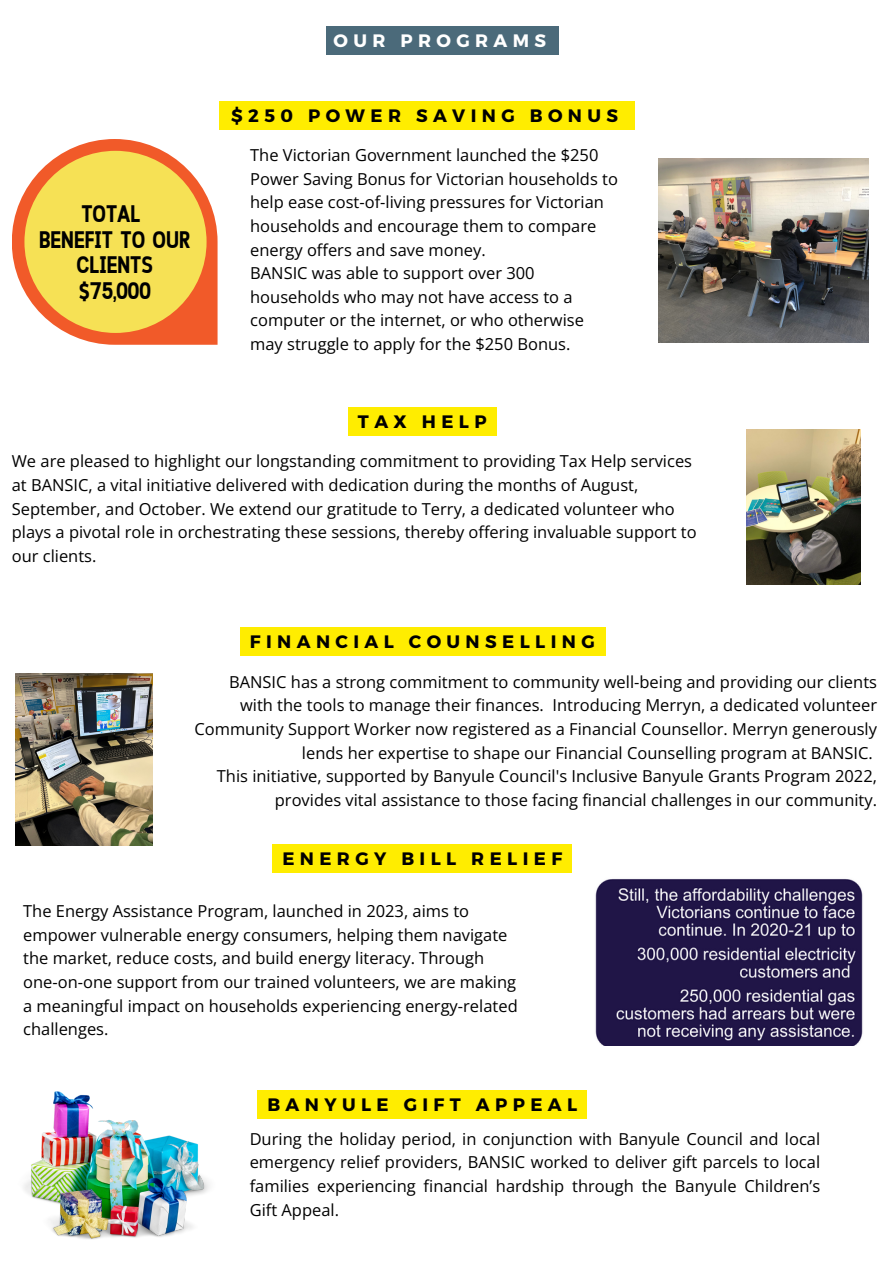
<style>
.page{position:relative;width:893px;height:1264px;background:#fff}
.page>*{position:absolute;margin:0;border:0;box-sizing:border-box;transform-origin:0 0}
.t1{font:700 23.85px/25.5px "Cloud Cond";color:#000;text-align:center}
.t2{font:700 18px "Montserrat";letter-spacing:.3em;color:#000}
.t3{font:700 18px "Montserrat";letter-spacing:.3em;color:#fff}
.t4{font:16.5px/23.5px "Open Sans";color:#000}
</style>
<div class="page">
<img style="left:15px;top:673px;width:137px;height:172px">
<div style="left:240px;top:627px;width:365px;height:29px;background:#ffed00"></div>
<img style="left:595px;top:879px;width:268px;height:166px">
<div style="left:272px;top:844px;width:299px;height:29px;background:#ffed00"></div>
<img style="left:746px;top:429px;width:114px;height:155px">
<div style="left:348px;top:407px;width:149px;height:29px;background:#ffed00"></div>
<img style="left:24px;top:1091px;width:186px;height:148px">
<div style="left:257px;top:1090px;width:330px;height:29px;background:#ffed00"></div>
<div style="left:326px;top:27px;width:233px;height:28px;background:#4b6a7a"></div>
<svg style="left:12px;top:139px;width:205px;height:206px"></svg>
<div style="left:24px;top:151px;width:182px;height:182px;background:#f6e155;border-radius:50%"></div>
<img style="left:658px;top:158px;width:210px;height:185px">
<div style="left:218px;top:101px;width:416px;height:29px;background:#ffed00"></div>
<p class="t1" style="left:81px;top:203px;width:61px">TOTAL</p>
<p class="t1" style="left:39px;top:229px;width:153px">BENEFIT TO OUR<br>CLIENTS</p>
<p class="t1" style="left:78px;top:280px;width:74px">$75,000</p>
<p class="t3" style="left:333px;top:29px;width:214px">OUR PROGRAMS</p>
<p class="t2" style="left:231px;top:104px;width:388px">$250 POWER SAVING BONUS</p>
<p class="t4" style="left:250px;top:143px;width:369px">The Victorian Government launched the $250<br>Power Saving Bonus for Victorian households to help ease cost-of-living pressures for Victorian households and encourage them to compare energy offers and save money.</p>
<p class="t4" style="left:250px;top:261px;width:335px">BANSIC was able to support over 300 households who may not have access to a computer or the internet, or who otherwise may struggle to apply for the $250 Bonus.</p>
<p class="t2" style="left:358px;top:409px;width:130px">TAX HELP</p>
<p class="t4" style="left:12px;top:449px;width:686px">We are pleased to highlight our longstanding commitment to providing Tax Help services at BANSIC, a vital initiative delivered with dedication during the months of August, September, and October. We extend our gratitude to Terry, a dedicated volunteer who plays a pivotal role in orchestrating these sessions, thereby offering invaluable support to our clients.</p>
<p class="t2" style="left:250px;top:630px;width:346px">FINANCIAL COUNSELLING</p>
<p class="t4" style="left:194px;top:669px;width:684px;text-align:right">BANSIC has a strong commitment to community well-being and providing our clients with the tools to manage their finances. Introducing Merryn, a dedicated volunteer Community Support Worker now registered as a Financial Counsellor. Merryn generously lends her expertise to shape our Financial Counselling program at BANSIC.</p>
<p class="t4" style="left:217px;top:764px;width:661px;text-align:right">This initiative, supported by Banyule Council's Inclusive Banyule Grants Program 2022, provides vital assistance to those facing financial challenges in our community.</p>
<p class="t2" style="left:282px;top:846px;width:281px">ENERGY BILL RELIEF</p>
<p class="t4" style="left:23px;top:898px;width:496px">The Energy Assistance Program, launched in 2023, aims to empower vulnerable energy consumers, helping them navigate the market, reduce costs, and build energy literacy. Through one-on-one support from our trained volunteers, we are making a meaningful impact on households experiencing energy-related challenges.</p>
<p class="t2" style="left:267px;top:1092px;width:311px">BANYULE GIFT APPEAL</p>
<p class="t4" style="left:250px;top:1126px;width:572px;text-align:justify">During the holiday period, in conjunction with Banyule Council and local emergency relief providers, BANSIC worked to deliver gift parcels to local families experiencing financial hardship through the Banyule Children’s Gift Appeal.</p>
</div>
